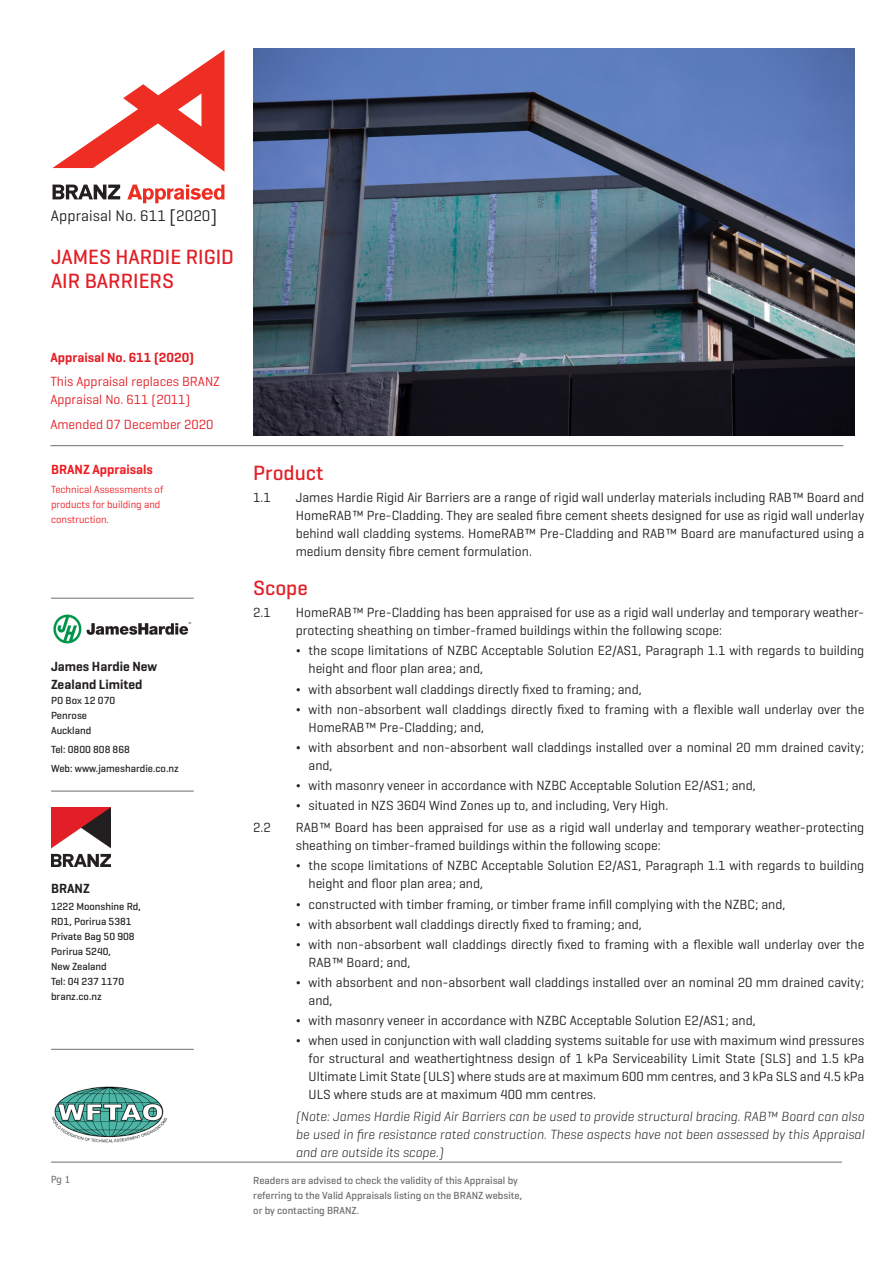
<style>
.page{position:relative;width:893px;height:1263px;background:#fff}
.page>*{position:absolute;margin:0;border:0;box-sizing:border-box;transform-origin:0 0}
.H3_Geo_P{font:500 21px/24px "Geogrotesque";color:#e21f26}
.t1{font:15.6px "Geogrotesque";letter-spacing:.005em;color:#231f20}
.t2{font:13.5px/18px "Geogrotesque";color:#231f20}
.Body_INDENT{font:italic 300 13.5px/18px "Geogrotesque";color:#231f20;text-align:justify}
.H4_Geo_P{font:13.5px/18px "Geogrotesque";color:#e21f26}
.H5_Geo_P{font:600 13.5px/18px "Geogrotesque";color:#231f20}
.H4_Geo_P-2{font:600 13.5px "Geogrotesque";color:#e21f26}
.Body{font:600 13.5px "Geogrotesque";color:#ee1d23}
.Small_Body_Geo_P{font:500 10.5px/15px "Geogrotesque";color:#231f20}
.Small_Body_Geo_P-2{font:500 10.5px/15px "Geogrotesque";color:#6c6d70}
.Body-2{font:10.5px/15px "Geogrotesque";color:#ee1d23}
.t3{font:9.75px "Tahoma";color:#6c6d70}
.s1{font-size:18.3px}
.s2{font-weight:500}
</style>
<div class="page">
<hr style="left:51px;top:598px;width:143px;height:1px;background:#6c6d70">
<img style="left:53px;top:614px;width:139px;height:30px">
<hr style="left:51px;top:791px;width:143px;height:1px;background:#6c6d70">
<img style="left:51px;top:807px;width:60px;height:59px">
<hr style="left:51px;top:1049px;width:143px;height:1px;background:#6c6d70">
<hr style="left:50px;top:445px;width:793px;height:1px;background:#6c6d70">
<hr style="left:51px;top:1162px;width:791px;height:1px;background:#6c6d70">
<img style="left:51px;top:1086px;width:117px;height:57px">
<svg style="left:52px;top:50px;width:172px;height:122px"></svg>
<svg style="left:127px;top:185px;width:97px;height:18px"></svg>
<svg style="left:53px;top:185px;width:67px;height:14px"></svg>
<img style="left:253px;top:49px;width:602px;height:386px">
<p class="t1" style="left:51px;top:206px;width:168px">Appraisal No. 611 <span class="s1">[</span>2020<span class="s1">]</span></p>
<p class="H3_Geo_P" style="left:51px;top:245px;width:184px">JAMES HARDIE RIGID<br>AIR BARRIERS</p>
<p class="H4_Geo_P-2" style="left:50px;top:349px;width:145px">Appraisal No. 611 (2020)</p>
<p class="H4_Geo_P" style="left:50px;top:372px;width:171px">This Appraisal replaces BRANZ<br>Appraisal No. 611 (2011)</p>
<p class="H4_Geo_P" style="left:50px;top:415px;width:165px">Amended 07 December 2020</p>
<p class="Body" style="left:51px;top:461px;width:103px">BRANZ Appraisals</p>
<p class="Body-2" style="left:51px;top:482px;width:114px">Technical Assessments of products for building and construction.</p>
<p class="H5_Geo_P" style="left:51px;top:657px;width:108px">James Hardie New<br>Zealand Limited</p>
<p class="Small_Body_Geo_P" style="left:51px;top:692px;width:66px">PO Box 12 070</p>
<p class="Small_Body_Geo_P" style="left:51px;top:707px;width:38px">Penrose</p>
<p class="Small_Body_Geo_P" style="left:51px;top:722px;width:42px">Auckland</p>
<p class="Small_Body_Geo_P" style="left:51px;top:741px;width:80px">Tel: 0800 808 868</p>
<p class="Small_Body_Geo_P" style="left:51px;top:761px;width:129px">Web: www.jameshardie.co.nz</p>
<p class="H5_Geo_P" style="left:51px;top:879px;width:40px">BRANZ</p>
<p class="Small_Body_Geo_P" style="left:51px;top:899px;width:91px">1222 Moonshine Rd,</p>
<p class="Small_Body_Geo_P" style="left:51px;top:914px;width:82px">RD1, Porirua 5381</p>
<p class="Small_Body_Geo_P" style="left:51px;top:929px;width:85px">Private Bag 50 908</p>
<p class="Small_Body_Geo_P" style="left:51px;top:944px;width:62px">Porirua 5240,<br>New Zealand</p>
<p class="Small_Body_Geo_P" style="left:51px;top:974px;width:75px">Tel: 04 237 1170</p>
<p class="Small_Body_Geo_P" style="left:51px;top:989px;width:52px">branz.co.nz</p>
<p class="H3_Geo_P" style="left:253px;top:460px;width:72px">Product</p>
<p class="t2" style="left:253px;top:488px;width:19px">1.1</p>
<p class="t2" style="left:296px;top:488px;width:570px;text-align:justify">James Hardie Rigid Air Barriers are a range of rigid wall underlay materials including RAB™ Board and HomeRAB™ Pre-Cladding. They are sealed fibre cement sheets designed for use as rigid wall underlay behind wall cladding systems. HomeRAB™ Pre-Cladding and RAB™ Board are manufactured using a medium density fibre cement formulation.</p>
<p class="H3_Geo_P" style="left:253px;top:575px;width:56px">Scope</p>
<p class="t2" style="left:253px;top:603px;width:19px">2.1</p>
<p class="t2" style="left:296px;top:603px;width:570px">HomeRAB™ Pre-Cladding has been appraised for use as a rigid wall underlay and temporary weather&shy;protecting sheathing on timber-framed buildings within the following scope:</p>
<p class="t2" style="left:309px;top:641px;width:557px;text-indent:-13px"><span class="s2">¬</span> the scope limitations of NZBC Acceptable Solution E2/AS1, Paragraph 1.1 with regards to building height and floor plan area; and,</p>
<p class="t2" style="left:296px;top:679px;width:347px"><span class="s2">¬</span> with absorbent wall claddings directly fixed to framing; and,</p>
<p class="t2" style="left:309px;top:700px;width:557px;text-indent:-13px"><span class="s2">¬</span> with non-absorbent wall claddings directly fixed to framing with a flexible wall underlay over the<br>HomeRAB™ Pre-Cladding; and,</p>
<p class="t2" style="left:309px;top:738px;width:557px;text-indent:-13px"><span class="s2">¬</span> with absorbent and non-absorbent wall claddings installed over a nominal 20 mm drained cavity; and,</p>
<p class="t2" style="left:296px;top:776px;width:461px"><span class="s2">¬</span> with masonry veneer in accordance with NZBC Acceptable Solution E2/AS1; and,</p>
<p class="t2" style="left:296px;top:796px;width:374px"><span class="s2">¬</span> situated in NZS 3604 Wind Zones up to, and including, Very High.</p>
<p class="t2" style="left:253px;top:818px;width:19px">2.2</p>
<p class="t2" style="left:296px;top:818px;width:570px">RAB™ Board has been appraised for use as a rigid wall underlay and temporary weather-protecting sheathing on timber-framed buildings within the following scope:</p>
<p class="t2" style="left:309px;top:856px;width:557px;text-indent:-13px"><span class="s2">¬</span> the scope limitations of NZBC Acceptable Solution E2/AS1, Paragraph 1.1 with regards to building height and floor plan area; and,</p>
<p class="t2" style="left:296px;top:894px;width:491px"><span class="s2">¬</span> constructed with timber framing, or timber frame infill complying with the NZBC; and,</p>
<p class="t2" style="left:296px;top:915px;width:347px"><span class="s2">¬</span> with absorbent wall claddings directly fixed to framing; and,</p>
<p class="t2" style="left:309px;top:935px;width:557px;text-indent:-13px"><span class="s2">¬</span> with non-absorbent wall claddings directly fixed to framing with a flexible wall underlay over the<br>RAB™ Board; and,</p>
<p class="t2" style="left:309px;top:973px;width:557px;text-indent:-13px"><span class="s2">¬</span> with absorbent and non-absorbent wall claddings installed over an nominal 20 mm drained cavity; and,</p>
<p class="t2" style="left:296px;top:1011px;width:461px"><span class="s2">¬</span> with masonry veneer in accordance with NZBC Acceptable Solution E2/AS1; and,</p>
<p class="t2" style="left:309px;top:1031px;width:557px;text-align:justify;text-indent:-13px"><span class="s2">¬</span> when used in conjunction with wall cladding systems suitable for use with maximum wind pressures for structural and weathertightness design of 1 kPa Serviceability Limit State (SLS) and 1.5 kPa Ultimate Limit State (ULS) where studs are at maximum 600 mm centres, and 3 kPa SLS and 4.5 kPa ULS where studs are at maximum 400 mm centres.</p>
<p class="Body_INDENT" style="left:296px;top:1107px;width:570px">(Note: James Hardie Rigid Air Barriers can be used to provide structural bracing. RAB™ Board can also be used in fire resistance rated construction. These aspects have not been assessed by this Appraisal and are outside its scope.)</p>
<p class="t3" style="left:51px;top:1173px;width:21px">Pg 1</p>
<p class="Small_Body_Geo_P-2" style="left:253px;top:1172px;width:270px">Readers are advised to check the validity of this Appraisal by referring to the Valid Appraisals listing on the BRANZ website, or by contacting BRANZ.</p>
</div>
